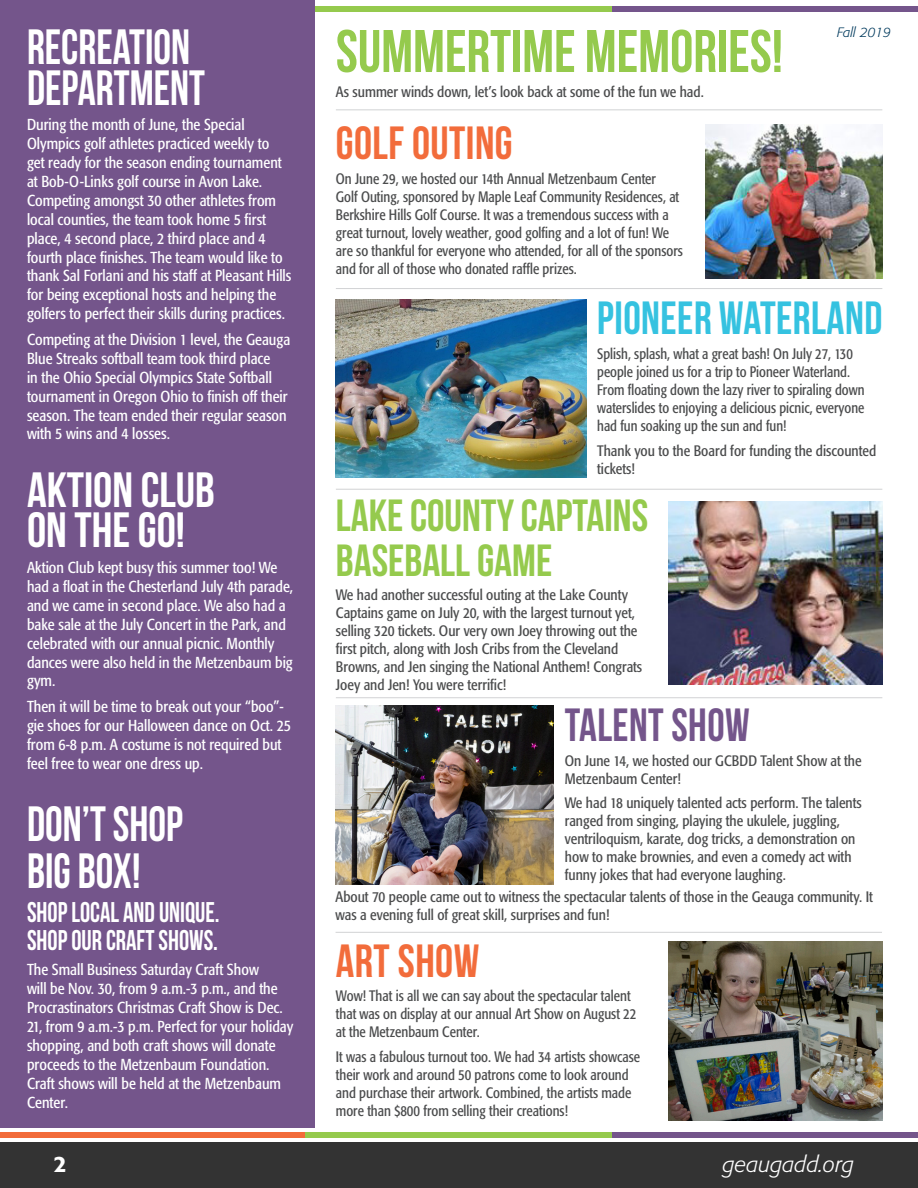
<style>
.page{position:relative;width:918px;height:1188px;background:#fff}
.page>*{position:absolute;margin:0;border:0;box-sizing:border-box;transform-origin:0 0}
.t1{font:700 60px "Bebas Neue";color:#95ca4d}
.t2{font:700 49.5px/40.5px "Bebas Neue";color:#fff;scale:.9 1}
.t3{font:700 49.5px/40.5px "Bebas Neue";color:#fff}
.t4{font:700 46.5px "Bebas Neue";letter-spacing:.01em;color:#f26c3b}
.t5{font:700 46.5px "Bebas Neue";letter-spacing:.01em;color:#35c2e0;scale:.95 1}
.t6{font:700 46.5px "Bebas Neue";letter-spacing:.01em;color:#74558b;scale:.94 1}
.t7{font:700 45px/45px "Bebas Neue";color:#95ca4d}
.t8{font:700 28.5px "Bebas Neue";color:#fff;scale:.9 1}
.t9{font:italic 300 22.2px "Formata";color:#fff}
.t10{font:500 22.2px "Formata";color:#fff}
.Copy{font:condensed 15.75px/18.9px "Formata";color:#fff}
.Copy-2{font:condensed 15px/18px "Formata";color:#4b4c4d}
.Copy-3{font:condensed 15px/18px "Formata";color:#4b4c4d;scale:.96 1}
.Copy-4{font:condensed 15px/18px "Formata";color:#4b4c4d;scale:.95 1}
.t11{font:italic 300 13.5px "Formata";letter-spacing:-.01em;color:#003a5d}
</style>
<div class="page">
<div style="left:0;top:1143px;width:918px;height:45px;background:#333"></div>
<div style="left:0;top:1132px;width:306px;height:6px;background:#f26c3b"></div>
<div style="left:306px;top:1132px;width:306px;height:6px;background:#95ca4d"></div>
<div style="left:612px;top:1132px;width:306px;height:6px;background:#74558b"></div>
<div style="left:306px;top:6px;width:306px;height:6px;background:#95ca4d"></div>
<div style="left:612px;top:6px;width:306px;height:6px;background:#74558b"></div>
<img style="left:669px;top:942px;width:213px;height:178px">
<img style="left:668px;top:501px;width:214px;height:184px">
<img style="left:705px;top:124px;width:177px;height:154px">
<img style="left:336px;top:299px;width:250px;height:179px">
<img style="left:336px;top:706px;width:218px;height:178px">
<div style="left:0;top:0;width:315px;height:1128px;background:#74558b"></div>
<hr style="left:336px;top:288px;width:546px;height:1px;background:#d1d2d4">
<hr style="left:336px;top:697px;width:546px;height:1px;background:#d1d2d4">
<hr style="left:336px;top:932px;width:546px;height:1px;background:#d1d2d4">
<hr style="left:336px;top:109px;width:546px;height:1px;background:#d1d2d4">
<hr style="left:336px;top:489px;width:546px;height:1px;background:#d1d2d4">
<p class="t2" style="left:27px;top:26px;width:199px">RECREATION<br>DEPARTMENT</p>
<p class="Copy" style="left:27px;top:115px;width:266px">During the month of June, the Special Olympics golf athletes practiced weekly to<br>get ready for the season ending tournament at Bob-O-Links golf course in Avon Lake.<br>Competing amongst 30 other athletes from local counties, the team took home 5 first place, 4 second place, 2 third place and 4 fourth place finishes. The team would like to thank Sal Forlani and his staff at Pleasant Hills for being exceptional hosts and helping the golfers to perfect their skills during practices.</p>
<p class="Copy" style="left:27px;top:330px;width:265px">Competing at the Division 1 level, the Geauga Blue Streaks softball team took third place<br>in the Ohio Special Olympics State Softball tournament in Oregon Ohio to finish off their season. The team ended their regular season with 5 wins and 4 losses.</p>
<p class="t3" style="left:27px;top:469px;width:189px">AKTION CLUB<br>ON THE GO!</p>
<p class="Copy" style="left:27px;top:558px;width:268px">Aktion Club kept busy this summer too! We had a float in the Chesterland July 4th parade, and we came in second place. We also had a bake sale at the July Concert in the Park, and celebrated with our annual picnic. Monthly dances were also held in the Metzenbaum big gym.</p>
<p class="Copy" style="left:27px;top:697px;width:266px">Then it will be time to break out your “boo”- gie shoes for our Halloween dance on Oct. 25 from 6-8 p.m. A costume is not required but feel free to wear one dress up.</p>
<p class="t2" style="left:27px;top:803px;width:175px">DON’T SHOP</p>
<p class="t2" style="left:27px;top:850px;width:128px">BIG BOX!</p>
<p class="t8" style="left:27px;top:896px;width:216px">SHOP LOCAL AND UNIQUE.</p>
<p class="t8" style="left:27px;top:924px;width:214px">SHOP OUR CRAFT SHOWS.</p>
<p class="Copy" style="left:27px;top:960px;width:268px">The Small Business Saturday Craft Show<br>will be Nov. 30, from 9 a.m.-3 p.m., and the Procrastinators Christmas Craft Show is Dec.<br>21, from 9 a.m.-3 p.m. Perfect for your holiday shopping, and both craft shows will donate proceeds to the Metzenbaum Foundation.<br>Craft shows will be held at the Metzenbaum Center.</p>
<p class="t1" style="left:336px;top:18px;width:449px">SUMMERTIME MEMORIES!</p>
<p class="Copy-2" style="left:336px;top:83px;width:369px">As summer winds down, let’s look back at some of the fun we had.</p>
<p class="t11" style="left:837px;top:24px;width:55px">Fall 2019</p>
<p class="t4" style="left:336px;top:117px;width:178px">GOLF OUTING</p>
<p class="Copy-3" style="left:336px;top:170px;width:363px">On June 29, we hosted our 14th Annual Metzenbaum Center<br>Golf Outing, sponsored by Maple Leaf Community Residences, at Berkshire Hills Golf Course. It was a tremendous success with a great turnout, lovely weather, good golfing and a lot of fun! We are so thankful for everyone who attended, for all of the sponsors and for all of those who donated raffle prizes.</p>
<p class="t5" style="left:597px;top:293px;width:302px">PIONEER WATERLAND</p>
<p class="Copy-4" style="left:597px;top:345px;width:283px">Splish, splash, what a great bash! On July 27, 130 people joined us for a trip to Pioneer Waterland.<br>From floating down the lazy river to spiraling down waterslides to enjoying a delicious picnic, everyone had fun soaking up the sun and fun!</p>
<p class="Copy-2" style="left:597px;top:442px;width:280px">Thank you to the Board for funding the discounted tickets!</p>
<p class="t7" style="left:336px;top:492px;width:314px">LAKE COUNTY CAPTAINS<br>BASEBALL GAME</p>
<p class="Copy-2" style="left:336px;top:586px;width:308px">We had another successful outing at the Lake County Captains game on July 20, with the largest turnout yet, selling 320 tickets. Our very own Joey throwing out the first pitch, along with Josh Cribs from the Cleveland Browns, and Jen singing the National Anthem! Congrats Joey and Jen! You were terrific!</p>
<p class="t6" style="left:565px;top:699px;width:198px">TALENT SHOW</p>
<p class="Copy-2" style="left:565px;top:751px;width:298px">On June 14, we hosted our GCBDD Talent Show at the<br>Metzenbaum Center!</p>
<p class="Copy-2" style="left:565px;top:794px;width:299px">We had 18 uniquely talented acts perform. The talents ranged from singing, playing the ukulele, juggling, ventriloquism, karate, dog tricks, a demonstration on how to make brownies, and even a comedy act with funny jokes that had everyone laughing.</p>
<p class="Copy-2" style="left:336px;top:888px;width:539px">About 70 people came out to witness the spectacular talents of those in the Geauga community. It was a evening full of great skill, surprises and fun!</p>
<p class="t4" style="left:336px;top:935px;width:145px">ART SHOW</p>
<p class="Copy-3" style="left:336px;top:987px;width:315px">Wow! That is all we can say about the spectacular talent that was on display at our annual Art Show on August 22 at the Metzenbaum Center.</p>
<p class="Copy-3" style="left:336px;top:1048px;width:319px">It was a fabulous turnout too. We had 34 artists showcase their work and around 50 patrons come to look around and purchase their artwork. Combined, the artists made more than $800 from selling their creations!</p>
<h3 class="t10" style="left:54px;top:1150px;width:14px">2</h3>
<h3 class="t9" style="left:723px;top:1151px;width:133px">geaugadd.org</h3>
</div>
